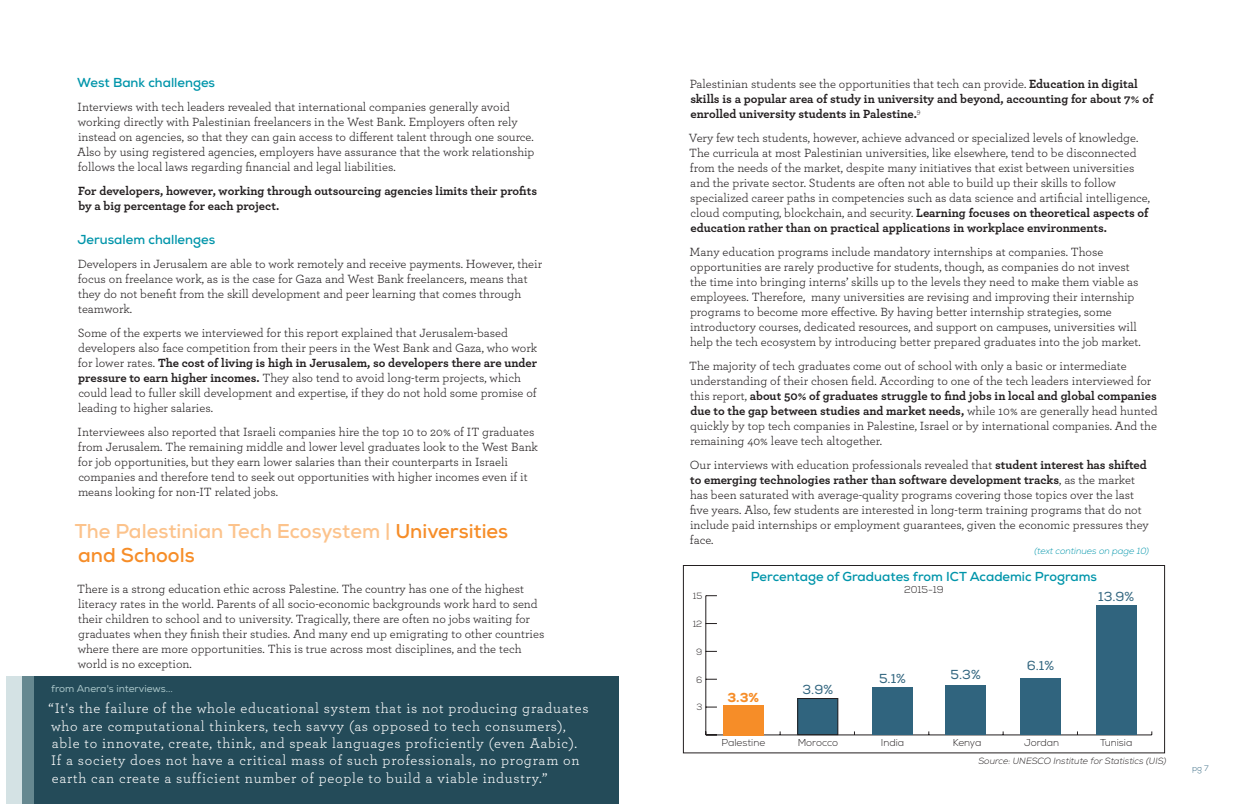
<style>
.page{position:relative;width:1236px;height:804px;background:#fff}
.page>*{position:absolute;margin:0;border:0;box-sizing:border-box;transform-origin:0 0}
.t1{font:700 20px/24px "Nexa";color:#fcc38c}
.t2{font:14.5px/17.4px "Archer";letter-spacing:.05em;color:#fff}
.t3{font:700 13px "Nexa";color:#0095aa}
.t4{font:13px "Nexa";color:#30647e}
.t5{font:800 13px "Nexa";color:#f68d28}
.t6{font:12.5px/15px "Archer";color:#231f20}
.t7{font:700 12.5px/15px "Archer";color:#231f20}
.t8{font:300 10px "Nexa";color:#231f20}
.t9{font:10px "Nexa";color:#aac6c9}
.t10{font:italic 300 9px "Nexa";color:#231f20}
.t11{font:italic 300 9px "Nexa";color:#0095aa}
.t12{font:300 9px "Nexa";color:#231f20}
.t13{font:300 8px "Nexa";color:#30647e}
.s1{font-weight:700}
.s2{color:#f68d28}
.s3{font-weight:400}
</style>
<div class="page">
<div style="left:683px;top:565px;width:482px;height:188px;border:1px solid #231f20"></div>
<hr style="left:706px;top:734px;width:446px;height:1px;background:#231f20">
<hr style="left:705px;top:596px;width:1px;height:139px;background:#231f20">
<div style="left:723px;top:705px;width:40px;height:30px;background:#f68d28"></div>
<div style="left:798px;top:699px;width:40px;height:36px;background:#30647e"></div>
<div style="left:797px;top:698px;width:41px;height:37px;border:1px solid #231f20"></div>
<div style="left:872px;top:688px;width:41px;height:47px;background:#30647e"></div>
<div style="left:946px;top:686px;width:40px;height:49px;background:#30647e"></div>
<div style="left:1020px;top:678px;width:41px;height:57px;background:#30647e"></div>
<div style="left:1096px;top:606px;width:40px;height:129px;background:#30647e"></div>
<div style="left:22px;top:677px;width:597px;height:127px;background:#244b59"></div>
<svg style="left:6px;top:677px;width:28px;height:127px;background:#a4bbc0"></svg>
<p class="t3" style="left:77px;top:74px;width:139px">West Bank challenges</p>
<p class="t6" style="left:77px;top:99px;width:459px">Interviews with tech leaders revealed that international companies generally avoid working directly with Palestinian freelancers in the West Bank. Employers often rely instead on agencies, so that they can gain access to different talent through one source.<br>Also by using registered agencies, employers have assurance that the work relationship follows the local laws regarding financial and legal liabilities.</p>
<p class="t7" style="left:78px;top:183px;width:461px">For developers, however, working through outsourcing agencies limits their profits by a big percentage for each project.</p>
<p class="t3" style="left:78px;top:231px;width:139px">Jerusalem challenges</p>
<p class="t6" style="left:78px;top:255px;width:466px">Developers in Jerusalem are able to work remotely and receive payments. However, their focus on freelance work, as is the case for Gaza and West Bank freelancers, means that they do not benefit from the skill development and peer learning that comes through teamwork.</p>
<p class="t6" style="left:78px;top:324px;width:461px">Some of the experts we interviewed for this report explained that Jerusalem-based developers also face competition from their peers in the West Bank and Gaza, who work for lower rates. <span class="s1">The cost of living is high in Jerusalem, so developers there are under pressure to earn higher incomes.</span> They also tend to avoid long-term projects, which could lead to fuller skill development and expertise, if they do not hold some promise of leading to higher salaries.</p>
<p class="t6" style="left:78px;top:423px;width:462px">Interviewees also reported that Israeli companies hire the top 10 to 20% of IT graduates from Jerusalem. The remaining middle and lower level graduates look to the West Bank for job opportunities, but they earn lower salaries than their counterparts in Israeli companies and therefore tend to seek out opportunities with higher incomes even if it means looking for non-IT related jobs.</p>
<h1 class="t1" style="left:75px;top:519px;width:435px">The Palestinian Tech Ecosystem | <span class="s2">Universities and Schools</span></h1>
<p class="t6" style="left:77px;top:580px;width:469px">There is a strong education ethic across Palestine. The country has one of the highest literacy rates in the world. Parents of all socio-economic backgrounds work hard to send their children to school and to university. Tragically, there are often no jobs waiting for graduates when they finish their studies. And many end up emigrating to other countries where there are more opportunities. This is true across most disciplines, and the tech world is no exception.</p>
<p class="t9" style="left:51px;top:682px;width:123px">from Anera's interviews...</p>
<p class="t2" style="left:49px;top:699px;width:542px">“It's the failure of the whole educational system that is not producing graduates who are computational thinkers, tech savvy (as opposed to tech consumers), able to innovate, create, think, and speak languages proficiently (even Aabic).<br>If a society does not have a critical mass of such professionals, no program on earth can create a sufficient number of people to build a viable industry.”</p>
<p class="t7" style="left:690px;top:75px;width:465px"><span class="s3">Palestinian students see the opportunities that tech can provide.</span> Education in digital skills is a popular area of study in university and beyond, accounting for about 7% of enrolled university students in Palestine.<sup>9</sup></p>
<p class="t6" style="left:689px;top:130px;width:463px">Very few tech students, however, achieve advanced or specialized levels of knowledge.<br>The curricula at most Palestinian universities, like elsewhere, tend to be disconnected from the needs of the market, despite many initiatives that exist between universities and the private sector. Students are often not able to build up their skills to follow specialized career paths in competencies such as data science and artificial intelligence, cloud computing, blockchain, and security. <span class="s1">Learning focuses on theoretical aspects of education rather than on practical applications in workplace environments.</span></p>
<p class="t6" style="left:690px;top:244px;width:453px">Many education programs include mandatory internships at companies. Those opportunities are rarely productive for students, though, as companies do not invest the time into bringing interns’ skills up to the levels they need to make them viable as employees. Therefore, many universities are revising and improving their internship programs to become more effective. By having better internship strategies, some introductory courses, dedicated resources, and support on campuses, universities will help the tech ecosystem by introducing better prepared graduates into the job market.</p>
<p class="t6" style="left:689px;top:358px;width:470px">The majority of tech graduates come out of school with only a basic or intermediate understanding of their chosen field. According to one of the tech leaders interviewed for this report, <span class="s1">about 50% of graduates struggle to find jobs in local and global companies due to the gap between studies and market needs,</span> while 10% are generally head hunted quickly by top tech companies in Palestine, Israel or by international companies. And the remaining 40% leave tech altogether.</p>
<p class="t6" style="left:690px;top:457px;width:460px">Our interviews with education professionals revealed that <span class="s1">student interest has shifted to emerging technologies rather than software development tracks</span>, as the market has been saturated with average-quality programs covering those topics over the last five years. Also, few students are interested in long-term training programs that do not include paid internships or employment guarantees, given the economic pressures they face.</p>
<p class="t3" style="left:751px;top:568px;width:348px">Percentage of Graduates from ICT Academic Programs</p>
<p class="t8" style="left:904px;top:584px;width:41px">2015-19</p>
<p class="t11" style="left:1034px;top:546px;width:116px">(text continues on page 10)</p>
<p class="t4" style="left:1098px;top:589px;width:37px">13.9%</p>
<p class="t12" style="left:693px;top:591px;width:11px">15</p>
<p class="t12" style="left:693px;top:619px;width:11px">12</p>
<p class="t12" style="left:696px;top:646px;width:8px">9</p>
<p class="t12" style="left:696px;top:674px;width:8px">6</p>
<p class="t12" style="left:696px;top:702px;width:7px">3</p>
<p class="t4" style="left:1027px;top:658px;width:29px">6.1%</p>
<p class="t4" style="left:879px;top:671px;width:28px">5.1%</p>
<p class="t4" style="left:951px;top:667px;width:32px">5.3%</p>
<p class="t4" style="left:803px;top:681px;width:32px">3.9%</p>
<p class="t5" style="left:727px;top:689px;width:33px">3.3%</p>
<p class="t8" style="left:722px;top:737px;width:45px">Palestine</p>
<p class="t8" style="left:798px;top:737px;width:42px">Morocco</p>
<p class="t8" style="left:881px;top:737px;width:25px">India</p>
<p class="t8" style="left:953px;top:737px;width:30px">Kenya</p>
<p class="t8" style="left:1024px;top:737px;width:37px">Jordan</p>
<p class="t8" style="left:1100px;top:737px;width:34px">Tunisia</p>
<p class="t10" style="left:978px;top:755px;width:189px">Source: UNESCO Institute for Statistics (UIS)</p>
<p class="t13" style="left:1192px;top:764px;width:18px">pg 7</p>
</div>
